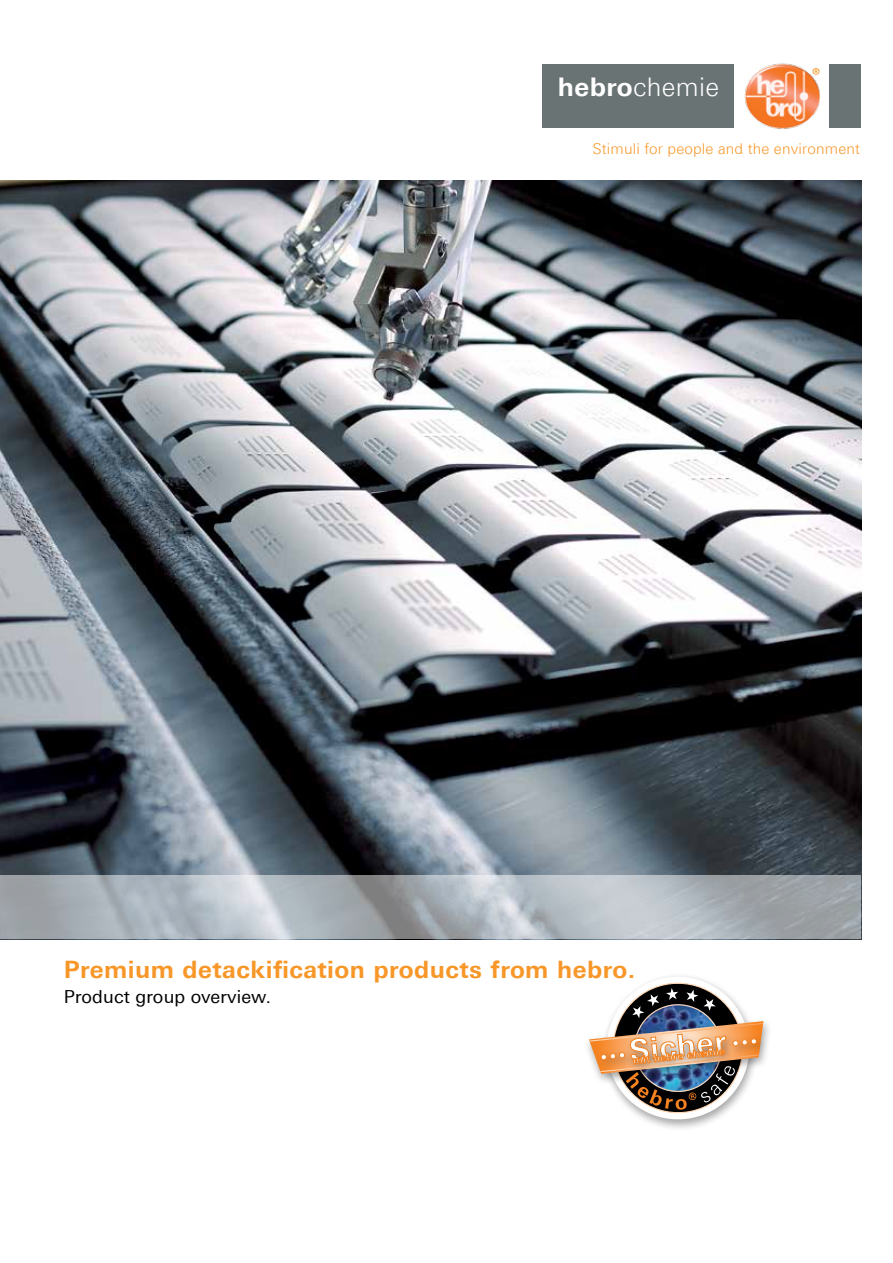
<style>
.page{position:relative;width:893px;height:1263px;background:#fff}
.page>*{position:absolute;margin:0;border:0;box-sizing:border-box;transform-origin:0 0}
.t1{font:300 25.65px "LT Univers Basic";letter-spacing:.01em;color:#fff}
.t2{font:700 24px "LT Univers Basic";letter-spacing:.02em;color:#f89728}
.t3{font:18px "LT Univers Basic";letter-spacing:.01em;color:#000}
.t4{font:300 15px "LT Univers Basic";letter-spacing:.01em;color:#f89728}
.s1{font-weight:700}
</style>
<div class="page">
<img style="left:0;top:181px;width:861px;height:694px">
<svg style="left:0;top:875px;width:861px;height:64px;background:#acb3b9"></svg>
<img style="left:744px;top:63px;width:76px;height:66px">
<svg style="left:812px;top:68px;width:7px;height:7px"></svg>
<div style="left:829px;top:64px;width:32px;height:64px;background:#6a7374"></div>
<div style="left:543px;top:64px;width:191px;height:64px;background:#6a7374"></div>
<div style="left:600px;top:972px;width:159px;height:159px;background:#000;opacity:.35"></div>
<div style="left:583px;top:1017px;width:190px;height:68px;background:#000;opacity:.35"></div>
<div style="left:596px;top:1029px;width:171px;height:43px;background:#000;opacity:.35"></div>
<img style="left:589px;top:973px;width:174px;height:150px">
<p class="t1" style="left:558px;top:71px;width:163px"><span class="s1">hebro</span>chemie</p>
<p class="t4" style="left:592px;top:140px;width:269px">Stimuli for people and the environment</p>
<p class="t2" style="left:64px;top:955px;width:573px">Premium detackification products from hebro.</p>
<p class="t3" style="left:64px;top:986px;width:209px">Product group overview.</p>
</div>
